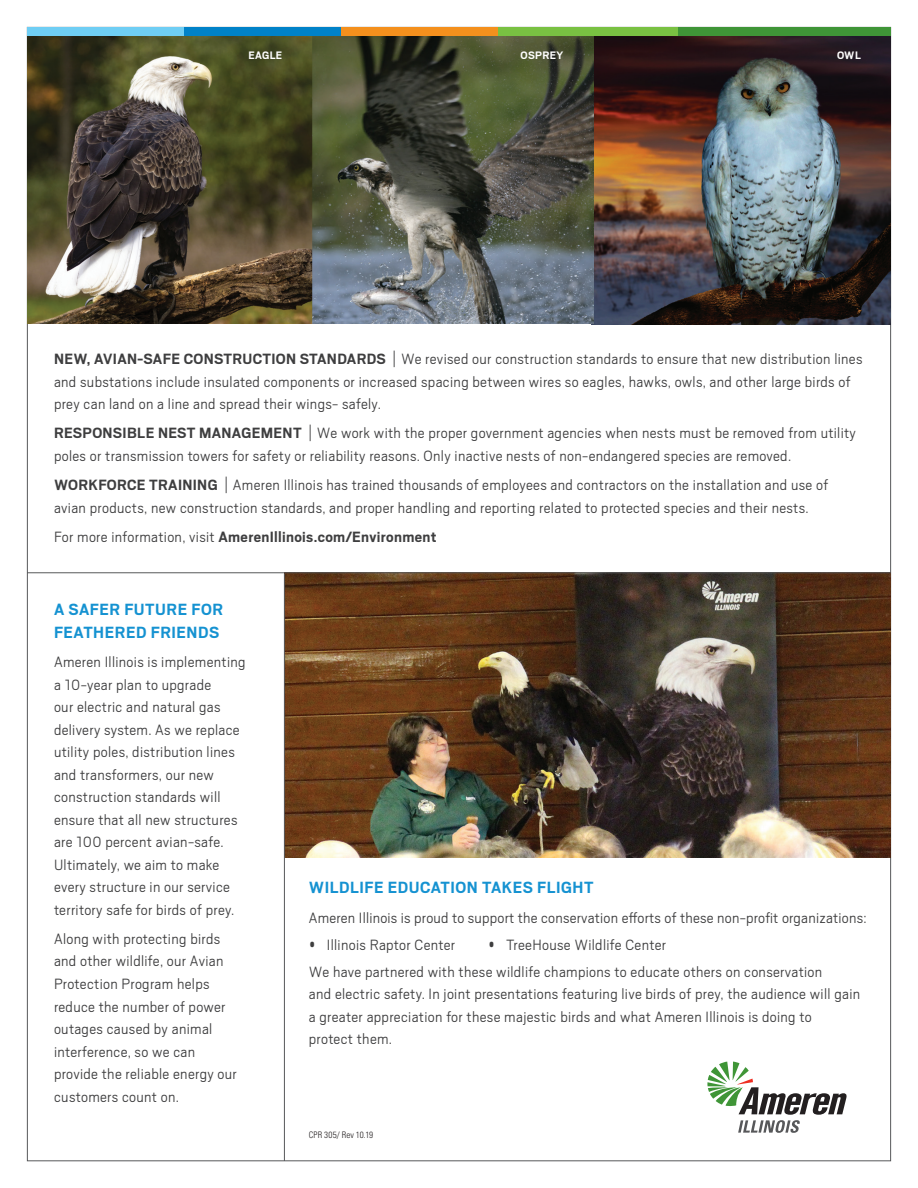
<style>
.page{position:relative;width:918px;height:1188px;background:#fff}
.page>*{position:absolute;margin:0;border:0;box-sizing:border-box;transform-origin:0 0}
.t1{font:700 18px/22.5px "Scout";letter-spacing:.03em;color:#1592d1}
.t2{font:300 16.5px/22.5px "Scout";letter-spacing:.02em;color:#3e3e3f}
.t3{font:700 16.5px "Scout";letter-spacing:.02em;color:#3e3e3f}
.t4{font:700 12px "Scout";letter-spacing:.03em;color:#fff}
.t5{font:300 condensed 9px "Univers LT Std";letter-spacing:.025em;color:#231f20}
.s1{font-weight:700}
.s2{font-family:"Univers LT Std";font-stretch:condensed}
.s3{font-weight:300}
</style>
<div class="page">
<img style="left:27px;top:35px;width:285px;height:289px">
<img style="left:594px;top:35px;width:297px;height:289px">
<img style="left:312px;top:35px;width:282px;height:289px">
<img style="left:285px;top:573px;width:606px;height:285px">
<svg style="left:707px;top:1062px;width:140px;height:71px"></svg>
<div style="left:27px;top:27px;width:157px;height:8px;background:#6fcef4"></div>
<div style="left:184px;top:27px;width:157px;height:8px;background:#0082c8"></div>
<div style="left:341px;top:27px;width:157px;height:8px;background:#f4901d"></div>
<div style="left:498px;top:27px;width:181px;height:8px;background:#79c142"></div>
<div style="left:678px;top:27px;width:213px;height:8px;background:#3f9537"></div>
<hr style="left:284px;top:574px;width:1px;height:587px;background:#57585a">
<hr style="left:27px;top:572px;width:864px;height:1px;background:#57585a">
<p class="t4" style="left:248px;top:48px;width:35px">EAGLE</p>
<p class="t4" style="left:521px;top:48px;width:44px">OSPREY</p>
<p class="t4" style="left:837px;top:48px;width:25px">OWL</p>
<p class="t2" style="left:54px;top:347px;width:810px"><span class="s1">NEW, AVIAN-SAFE CONSTRUCTION STANDARDS</span> <span class="s2">|</span> We revised our construction standards to ensure that new distribution lines and substations include insulated components or increased spacing between wires so eagles, hawks, owls, and other large birds of prey can land on a line and spread their wings- safely.</p>
<p class="t2" style="left:54px;top:421px;width:804px"><span class="s1">RESPONSIBLE NEST MANAGEMENT</span> <span class="s2">|</span> We work with the proper government agencies when nests must be removed from utility poles or transmission towers for safety or reliability reasons. Only inactive nests of non-endangered species are removed.</p>
<p class="t2" style="left:54px;top:473px;width:776px"><span class="s1">WORKFORCE TRAINING</span> <span class="s2">|</span> Ameren Illinois has trained thousands of employees and contractors on the installation and use of avian products, new construction standards, and proper handling and reporting related to protected species and their nests.</p>
<p class="t3" style="left:54px;top:526px;width:384px"><span class="s3">For more information, visit</span> AmerenIllinois.com/Environment</p>
<p class="t1" style="left:54px;top:598px;width:171px">A SAFER FUTURE FOR<br>FEATHERED FRIENDS</p>
<p class="t2" style="left:54px;top:650px;width:193px">Ameren Illinois is implementing a 10-year plan to upgrade<br>our electric and natural gas delivery system. As we replace utility poles, distribution lines and transformers, our new construction standards will ensure that all new structures are 100 percent avian-safe.<br>Ultimately, we aim to make every structure in our service territory safe for birds of prey.</p>
<p class="t2" style="left:54px;top:927px;width:184px">Along with protecting birds and other wildlife, our Avian<br>Protection Program helps reduce the number of power outages caused by animal interference, so we can provide the reliable energy our customers count on.</p>
<p class="t1" style="left:309px;top:876px;width:286px">WILDLIFE EDUCATION TAKES FLIGHT</p>
<p class="t2" style="left:309px;top:905px;width:559px">Ameren Illinois is proud to support the conservation efforts of these non-profit organizations:</p>
<p class="t2" style="left:309px;top:930px;width:515px;line-height:27.2px">• Illinois Raptor Center<br>We have partnered with these wildlife champions to educate others on conservation</p>
<p class="t2" style="left:309px;top:982px;width:553px">and electric safety. In joint presentations featuring live birds of prey, the audience will gain a greater appreciation for these majestic birds and what Ameren Illinois is doing to<br>protect them.</p>
<p class="t2" style="left:488px;top:932px;width:179px">• TreeHouse Wildlife Center</p>
<p class="t5" style="left:309px;top:1130px;width:66px">CPR 305/ Rev 10.19</p>
</div>
